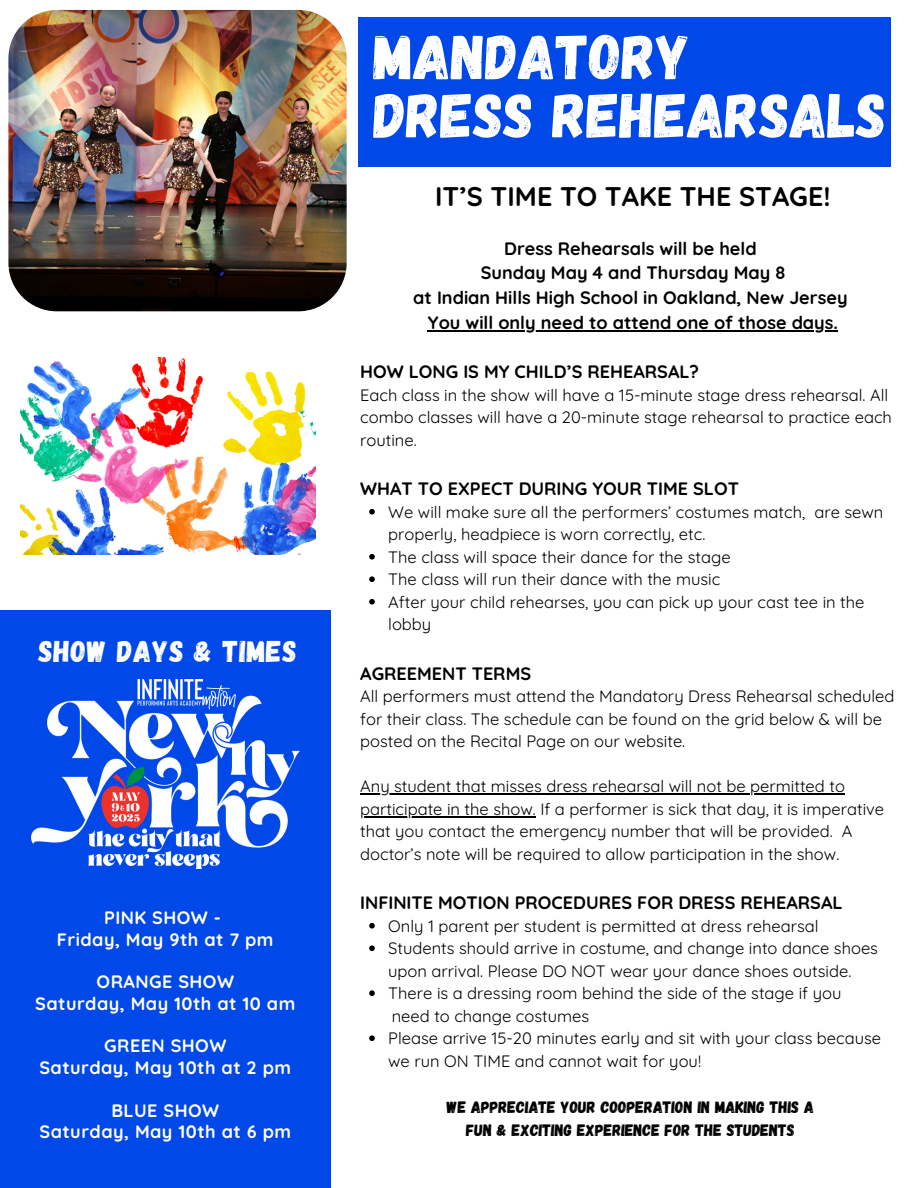
<style>
.page{position:relative;width:918px;height:1188px;background:#fff}
.page>*{position:absolute;margin:0;border:0;box-sizing:border-box;transform-origin:0 0}
.t1{font:63px/58.5px "Gagalin";color:#fff}
.t2{font:30px "Gagalin";letter-spacing:.025em;color:#fff}
.t3{font:700 27px "Quicksand";color:#000}
.t4{font:700 18px/24.8px "Quicksand";color:#000;text-align:center}
.t5{font:700 18px/21.3px "Quicksand";letter-spacing:.025em;color:#fff;text-align:center}
.t6{font:16.5px/22.5px "Quicksand";color:#000}
.t7{font:16.5px/22.5px "Gagalin";color:#000;text-align:center}
</style>
<div class="page">
<div style="left:0;top:611px;width:331px;height:577px;background:#0048e8"></div>
<div style="left:359px;top:17px;width:532px;height:149px;background:#0048e8"></div>
<img style="left:8px;top:10px;width:339px;height:301px;border-radius:48px">
<img style="left:21px;top:358px;width:295px;height:197px">
<img style="left:31px;top:680px;width:268px;height:189px">
<hr style="left:428px;top:330px;width:410px;height:1px;background:#000">
<svg style="left:369px;top:509px;width:6px;height:6px"></svg>
<svg style="left:369px;top:554px;width:6px;height:6px"></svg>
<svg style="left:369px;top:576px;width:6px;height:6px"></svg>
<svg style="left:369px;top:599px;width:6px;height:6px"></svg>
<hr style="left:360px;top:794px;width:485px;height:1px;background:#000">
<hr style="left:360px;top:816px;width:176px;height:1px;background:#000">
<svg style="left:369px;top:923px;width:6px;height:6px"></svg>
<svg style="left:369px;top:945px;width:6px;height:6px"></svg>
<svg style="left:369px;top:990px;width:6px;height:6px"></svg>
<svg style="left:369px;top:1035px;width:6px;height:6px"></svg>
<p class="t2" style="left:38px;top:632px;width:260px">SHOW DAYS &amp; TIMES</p>
<h5 class="t5" style="left:57px;top:907px;width:218px">PINK SHOW -<br>Friday, May 9th at 7 pm</h5>
<h5 class="t5" style="left:35px;top:971px;width:262px">ORANGE SHOW<br>Saturday, May 10th at 10 am</h5>
<h5 class="t5" style="left:39px;top:1035px;width:253px">GREEN SHOW<br>Saturday, May 10th at 2 pm</h5>
<h5 class="t5" style="left:40px;top:1099px;width:253px">BLUE SHOW<br>Saturday, May 10th at 6 pm</h5>
<h1 class="t1" style="left:374px;top:25px;width:514px">MANDATORY<br>DRESS REHEARSALS</h1>
<h3 class="t3" style="left:435px;top:179px;width:397px">IT’S TIME TO TAKE THE STAGE!</h3>
<p class="t4" style="left:413px;top:236px;width:436px">Dress Rehearsals will be held<br>Sunday May 4 and Thursday May 8<br>at Indian Hills High School in Oakland, New Jersey You will only need to attend one of those days.</p>
<p class="t4" style="left:360px;top:359px;width:340px">HOW LONG IS MY CHILD’S REHEARSAL?</p>
<p class="t6" style="left:360px;top:383px;width:533px">Each class in the show will have a 15-minute stage dress rehearsal. All combo classes will have a 20-minute stage rehearsal to practice each routine.</p>
<p class="t4" style="left:360px;top:476px;width:380px">WHAT TO EXPECT DURING YOUR TIME SLOT</p>
<p class="t6" style="left:388px;top:500px;width:497px">We will make sure all the performers’ costumes match, are sewn properly, headpiece is worn correctly, etc.<br>The class will space their dance for the stage<br>The class will run their dance with the music<br>After your child rehearses, you can pick up your cast tee in the lobby</p>
<p class="t4" style="left:360px;top:661px;width:172px">AGREEMENT TERMS</p>
<p class="t6" style="left:360px;top:685px;width:536px">All performers must attend the Mandatory Dress Rehearsal scheduled for their class. The schedule can be found on the grid below &amp; will be posted on the Recital Page on our website.</p>
<p class="t6" style="left:360px;top:775px;width:526px">Any student that misses dress rehearsal will not be permitted to participate in the show. If a performer is sick that day, it is imperative that you contact the emergency number that will be provided. A doctor’s note will be required to allow participation in the show.</p>
<p class="t4" style="left:360px;top:890px;width:484px">INFINITE MOTION PROCEDURES FOR DRESS REHEARSAL</p>
<p class="t6" style="left:388px;top:914px;width:495px">Only 1 parent per student is permitted at dress rehearsal Students should arrive in costume, and change into dance shoes upon arrival. Please DO NOT wear your dance shoes outside.<br>There is a dressing room behind the side of the stage if you need to change costumes<br>Please arrive 15-20 minutes early and sit with your class because we run ON TIME and cannot wait for you!</p>
<p class="t7" style="left:447px;top:1095px;width:369px">WE APPRECIATE YOUR COOPERATION IN MAKING THIS A<br>FUN &amp; EXCITING EXPERIENCE FOR THE STUDENTS</p>
</div>
